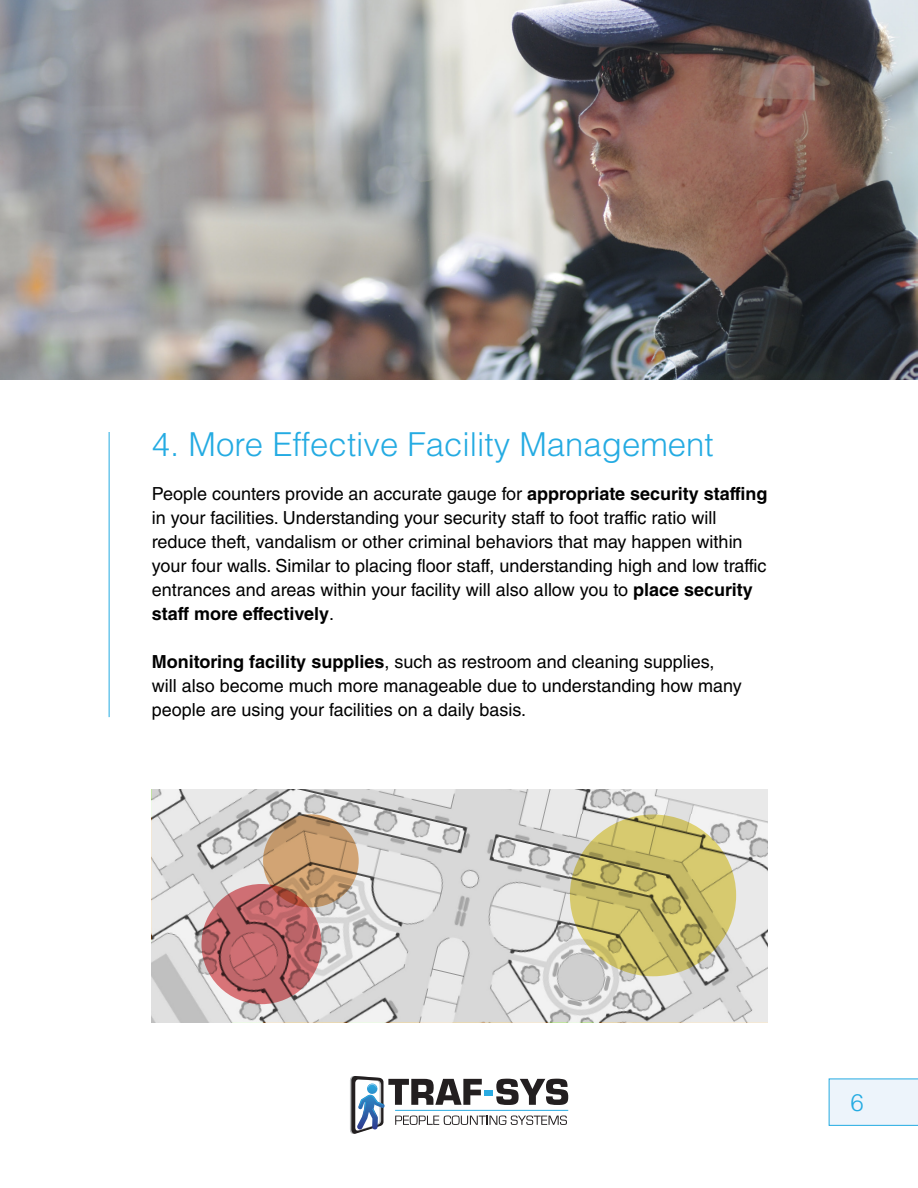
<style>
.page{position:relative;width:918px;height:1188px;background:#fff}
.page>*{position:absolute;margin:0;border:0;box-sizing:border-box;transform-origin:0 0}
.t1{font:300 33px "Helvetica LT Std";color:#24abe2}
.t2{font:300 24px "Helvetica LT Std";color:#24abe2}
.t3{font:18px/24px "Helvetica LT Std";color:#000}
.s1{font-weight:700}
</style>
<div class="page">
<svg style="left:829px;top:1079px;width:89px;height:47px;background:#e5f1fa"></svg>
<svg style="left:350px;top:1076px;width:218px;height:58px"></svg>
<hr style="left:395px;top:1110px;width:173px;height:1px;background:#2aabe2">
<img style="left:0;top:0;width:918px;height:380px">
<hr style="left:109px;top:432px;width:1px;height:285px;background:#24abe2">
<svg style="left:152px;top:789px;width:616px;height:233px;background:#d7d7d7"></svg>
<svg style="left:201px;top:884px;width:121px;height:120px;background:#ba6468"></svg>
<svg style="left:263px;top:814px;width:96px;height:93px;background:#c09368"></svg>
<svg style="left:570px;top:815px;width:166px;height:161px;background:#c6ba66"></svg>
<h1 class="t1" style="left:152px;top:423px;width:563px">4. More Effective Facility Management</h1>
<p class="t3" style="left:152px;top:482px;width:617px">People counters provide an accurate gauge for <span class="s1">appropriate security staffing </span>in your facilities. Understanding your security staff to foot traffic ratio will reduce theft, vandalism or other criminal behaviors that may happen within your four walls. Similar to placing floor staff, understanding high and low traffic entrances and areas within your facility will also allow you to <span class="s1">place security staff more effectively</span>.</p>
<p class="t3" style="left:152px;top:650px;width:591px"><span class="s1">Monitoring facility supplies</span>, such as restroom and cleaning supplies, will also become much more manageable due to understanding how many people are using your facilities on a daily basis.</p>
<h2 class="t2" style="left:851px;top:1087px;width:15px">6</h2>
</div>
